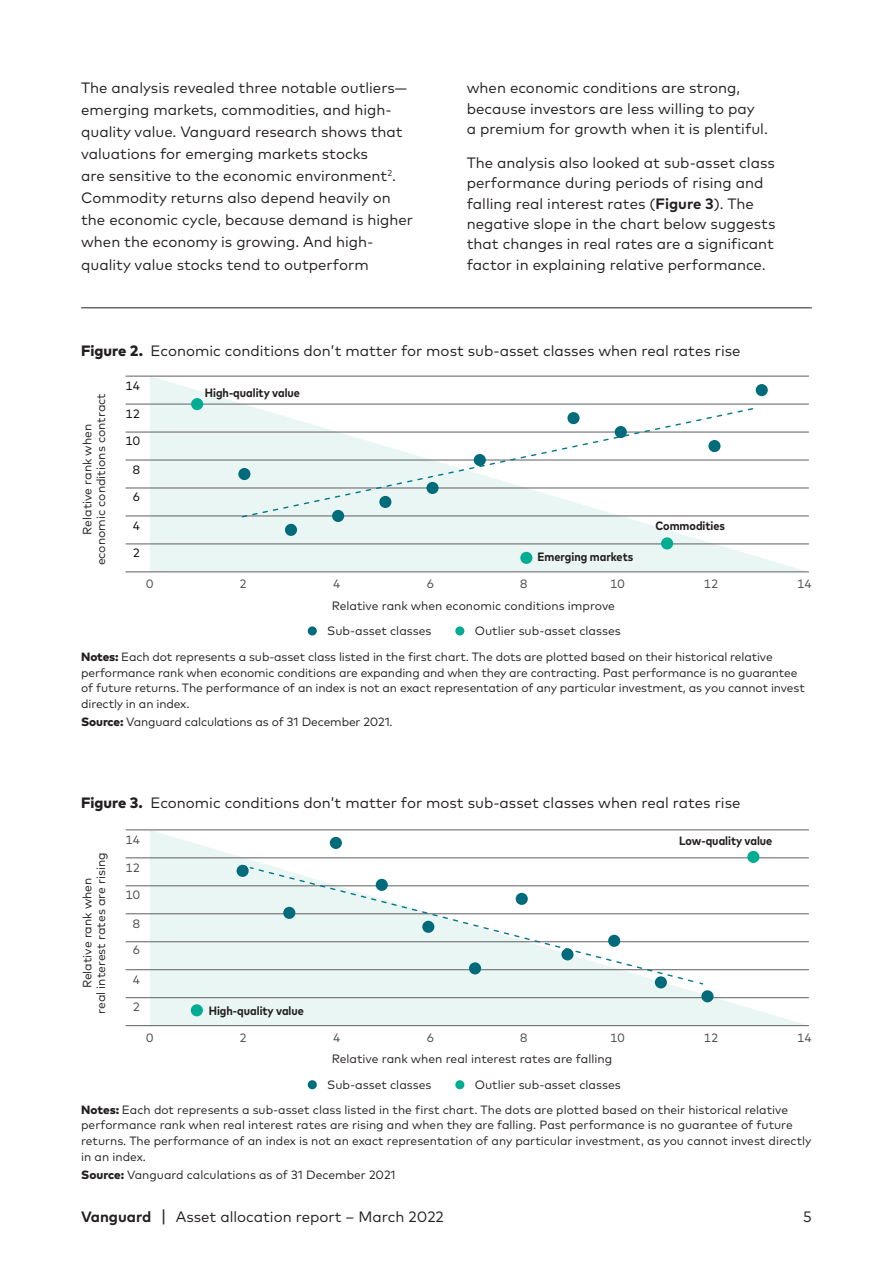
<style>
.page{position:relative;width:893px;height:1263px;background:#fff}
.page>*{position:absolute;margin:0;border:0;box-sizing:border-box;transform-origin:0 0}
.Body_Copy_10_13_5{font:15px/22px "Mark Pro";color:#231f20}
.Figure_Table_Heading{font:15px "Mark Pro";color:#231f20}
.t1{font:12.15px/13.6px "Mark Pro";color:#231f20;text-align:center}
.t2{font:700 condensed 12.15px "Mark Pro";color:#231f20}
.t3{font:12.15px/26.4px "Mark Pro";color:#464748}
.t4{font:12.15px/26.4px "Mark Pro";color:#040503}
.Figure_Table_Footnot{font:12px/15.8px "Mark Pro";letter-spacing:-.01em;color:#231f20}
.s1{font-weight:700}
.s2{font-weight:800}
.s3{font-size:18px}
</style>
<div class="page">
<hr style="left:81px;top:308px;width:731px;height:1px;background:#231f20">
<svg style="left:150px;top:377px;width:659px;height:195px;fill:#eaf6f3"></svg>
<hr style="left:126px;top:432px;width:683px;height:1px;background:#5f5f62">
<svg style="left:199px;top:380px;width:107px;height:26px"></svg>
<svg style="left:649px;top:518px;width:82px;height:21px"></svg>
<hr style="left:126px;top:572px;width:683px;height:1px;background:#5f5f62">
<hr style="left:126px;top:544px;width:683px;height:1px;background:#5f5f62">
<hr style="left:126px;top:516px;width:683px;height:1px;background:#5f5f62">
<hr style="left:126px;top:488px;width:683px;height:1px;background:#5f5f62">
<hr style="left:126px;top:460px;width:683px;height:1px;background:#5f5f62">
<hr style="left:126px;top:404px;width:683px;height:1px;background:#5f5f62">
<hr style="left:126px;top:376px;width:683px;height:1px;background:#5f5f62">
<svg style="left:238px;top:468px;width:12px;height:12px"></svg>
<div style="left:285px;top:524px;width:12px;height:12px;background:#006b7b;border-radius:50%"></div>
<div style="left:332px;top:510px;width:12px;height:12px;background:#006b7b;border-radius:50%"></div>
<div style="left:756px;top:384px;width:12px;height:12px;background:#006b7b;border-radius:50%"></div>
<svg style="left:241px;top:406px;width:519px;height:112px"></svg>
<div style="left:661px;top:537px;width:12px;height:12px;background:#00ac92;border-radius:50%"></div>
<div style="left:191px;top:398px;width:12px;height:12px;background:#00ac92;border-radius:50%"></div>
<div style="left:531px;top:545px;width:109px;height:25px;background:#eaf6f3"></div>
<div style="left:520px;top:552px;width:12px;height:12px;background:#00ac92;border-radius:50%"></div>
<div style="left:308px;top:626px;width:9px;height:9px;background:#006b7b;border-radius:50%"></div>
<div style="left:455px;top:626px;width:9px;height:9px;background:#00ac92;border-radius:50%"></div>
<svg style="left:150px;top:831px;width:659px;height:194px;fill:#eaf6f3"></svg>
<hr style="left:126px;top:885px;width:683px;height:1px;background:#5f5f62">
<div style="left:202px;top:998px;width:108px;height:26px;background:#eaf6f3"></div>
<div style="left:673px;top:829px;width:106px;height:25px;background:#fff"></div>
<hr style="left:126px;top:1025px;width:683px;height:1px;background:#5f5f62">
<hr style="left:126px;top:997px;width:683px;height:1px;background:#5f5f62">
<hr style="left:126px;top:969px;width:683px;height:1px;background:#5f5f62">
<hr style="left:126px;top:941px;width:683px;height:1px;background:#5f5f62">
<hr style="left:126px;top:913px;width:683px;height:1px;background:#5f5f62">
<hr style="left:126px;top:857px;width:683px;height:1px;background:#5f5f62">
<hr style="left:126px;top:830px;width:683px;height:1px;background:#5f5f62">
<div style="left:308px;top:1080px;width:9px;height:9px;background:#006b7b;border-radius:50%"></div>
<div style="left:455px;top:1080px;width:9px;height:9px;background:#00ac92;border-radius:50%"></div>
<svg style="left:698px;top:981px;width:6px;height:4px"></svg>
<svg style="left:249px;top:866px;width:445px;height:117px"></svg>
<div style="left:237px;top:865px;width:12px;height:12px;background:#006b7b;border-radius:50%"></div>
<div style="left:283px;top:907px;width:12px;height:12px;background:#006b7b;border-radius:50%"></div>
<div style="left:330px;top:837px;width:12px;height:12px;background:#006b7b;border-radius:50%"></div>
<div style="left:376px;top:879px;width:12px;height:12px;background:#006b7b;border-radius:50%"></div>
<div style="left:422px;top:921px;width:12px;height:12px;background:#006b7b;border-radius:50%"></div>
<div style="left:469px;top:962px;width:12px;height:12px;background:#006b7b;border-radius:50%"></div>
<div style="left:516px;top:893px;width:12px;height:12px;background:#006b7b;border-radius:50%"></div>
<div style="left:561px;top:948px;width:13px;height:12px;background:#006b7b;border-radius:50%"></div>
<div style="left:608px;top:935px;width:12px;height:12px;background:#006b7b;border-radius:50%"></div>
<div style="left:655px;top:976px;width:12px;height:12px;background:#006b7b;border-radius:50%"></div>
<div style="left:701px;top:990px;width:12px;height:12px;background:#006b7b;border-radius:50%"></div>
<div style="left:747px;top:851px;width:12px;height:12px;background:#00ac92;border-radius:50%"></div>
<div style="left:191px;top:1004px;width:12px;height:12px;background:#00ac92;border-radius:50%"></div>
<p class="Body_Copy_10_13_5" style="left:81px;top:76px;width:333px">The analysis revealed three notable outliers— emerging markets, commodities, and high&shy;quality value. Vanguard research shows that valuations for emerging markets stocks<br>are sensitive to the economic environment<sup>2</sup>.<br>Commodity returns also depend heavily on the economic cycle, because demand is higher when the economy is growing. And high&shy;quality value stocks tend to outperform</p>
<p class="Body_Copy_10_13_5" style="left:467px;top:77px;width:303px;line-height:20.4px">when economic conditions are strong, because investors are less willing to pay<br>a premium for growth when it is plentiful.</p>
<p class="Body_Copy_10_13_5" style="left:467px;top:151px;width:310px;line-height:20.4px">The analysis also looked at sub-asset class performance during periods of rising and falling real interest rates (<span class="s1">Figure 3</span>). The negative slope in the chart below suggests that changes in real rates are a significant factor in explaining relative performance.</p>
<p class="Figure_Table_Heading" style="left:81px;top:339px;width:661px"><span class="s2">Figure 2.</span> Economic conditions don’t matter for most sub-asset classes when real rates rise</p>
<p class="t2" style="left:205px;top:384px;width:97px">High-quality value</p>
<p class="t4" style="left:126px;top:372px;width:16px">14</p>
<p class="t1" style="left:79px;top:565px;width:174px;rotate:-90deg">Relative rank when<br>economic conditions contract</p>
<p class="t4" style="left:126px;top:399px;width:16px">12</p>
<p class="t4" style="left:126px;top:427px;width:16px">10</p>
<p class="t4" style="left:133px;top:456px;width:9px">8<br>6</p>
<p class="t4" style="left:133px;top:512px;width:9px">4<br>2</p>
<p class="t2" style="left:655px;top:517px;width:71px">Commodities</p>
<p class="t2" style="left:537px;top:548px;width:97px">Emerging markets</p>
<p class="t3" style="left:146px;top:569px;width:9px">0</p>
<p class="t3" style="left:240px;top:569px;width:9px">2</p>
<p class="t3" style="left:333px;top:569px;width:9px">4</p>
<p class="t3" style="left:427px;top:569px;width:9px">6</p>
<p class="t3" style="left:520px;top:569px;width:9px">8</p>
<p class="t3" style="left:610px;top:569px;width:16px">10</p>
<p class="t3" style="left:704px;top:569px;width:16px">12</p>
<p class="t3" style="left:797px;top:569px;width:16px">14</p>
<p class="t1" style="left:327px;top:623px;width:106px">Sub-asset classes</p>
<p class="t1" style="left:475px;top:623px;width:147px">Outlier sub-asset classes</p>
<p class="Figure_Table_Footnot" style="left:81px;top:648px;width:725px"><span class="s2">Notes:</span> Each dot represents a sub-asset class listed in the first chart. The dots are plotted based on their historical relative performance rank when economic conditions are expanding and when they are contracting. Past performance is no guarantee of future returns. The performance of an index is not an exact representation of any particular investment, as you cannot invest directly in an index.</p>
<p class="Figure_Table_Footnot" style="left:81px;top:713px;width:313px"><span class="s2">Source:</span> Vanguard calculations as of 31 December 2021.</p>
<p class="t1" style="left:332px;top:597px;width:285px">Relative rank when economic conditions improve</p>
<p class="Figure_Table_Heading" style="left:81px;top:792px;width:661px"><span class="s2">Figure 3.</span> Economic conditions don’t matter for most sub-asset classes when real rates rise</p>
<p class="t1" style="left:79px;top:1014px;width:163px;rotate:-90deg">Relative rank when<br>real interest rates are rising</p>
<p class="t3" style="left:126px;top:826px;width:16px">14</p>
<p class="t3" style="left:126px;top:853px;width:16px">12</p>
<p class="t3" style="left:126px;top:881px;width:16px">10</p>
<p class="t3" style="left:133px;top:909px;width:9px">8<br>6</p>
<p class="t3" style="left:133px;top:965px;width:9px">4<br>2</p>
<p class="t2" style="left:209px;top:1001px;width:97px">High-quality value</p>
<p class="t2" style="left:679px;top:832px;width:95px">Low-quality value</p>
<p class="t3" style="left:146px;top:1023px;width:9px">0</p>
<p class="t3" style="left:240px;top:1023px;width:9px">2</p>
<p class="t3" style="left:333px;top:1023px;width:9px">4</p>
<p class="t3" style="left:427px;top:1023px;width:9px">6</p>
<p class="t3" style="left:520px;top:1023px;width:9px">8</p>
<p class="t3" style="left:610px;top:1023px;width:16px">10</p>
<p class="t3" style="left:704px;top:1023px;width:16px">12</p>
<p class="t3" style="left:797px;top:1023px;width:16px">14</p>
<p class="t1" style="left:332px;top:1051px;width:282px">Relative rank when real interest rates are falling</p>
<p class="t1" style="left:327px;top:1076px;width:106px">Sub-asset classes</p>
<p class="t1" style="left:475px;top:1076px;width:147px">Outlier sub-asset classes</p>
<p class="Figure_Table_Footnot" style="left:81px;top:1100px;width:732px"><span class="s2">Notes:</span> Each dot represents a sub-asset class listed in the first chart. The dots are plotted based on their historical relative performance rank when real interest rates are rising and when they are falling. Past performance is no guarantee of future returns. The performance of an index is not an exact representation of any particular investment, as you cannot invest directly in an index.</p>
<p class="Figure_Table_Footnot" style="left:81px;top:1166px;width:316px"><span class="s2">Source:</span> Vanguard calculations as of 31 December 2021</p>
<p class="Body_Copy_10_13_5" style="left:81px;top:1205px;width:364px"><span class="s1">Vanguard</span> <span class="s3">|</span> Asset allocation report – March 2022</p>
<p class="Body_Copy_10_13_5" style="left:803px;top:1205px;width:10px">5</p>
</div>
